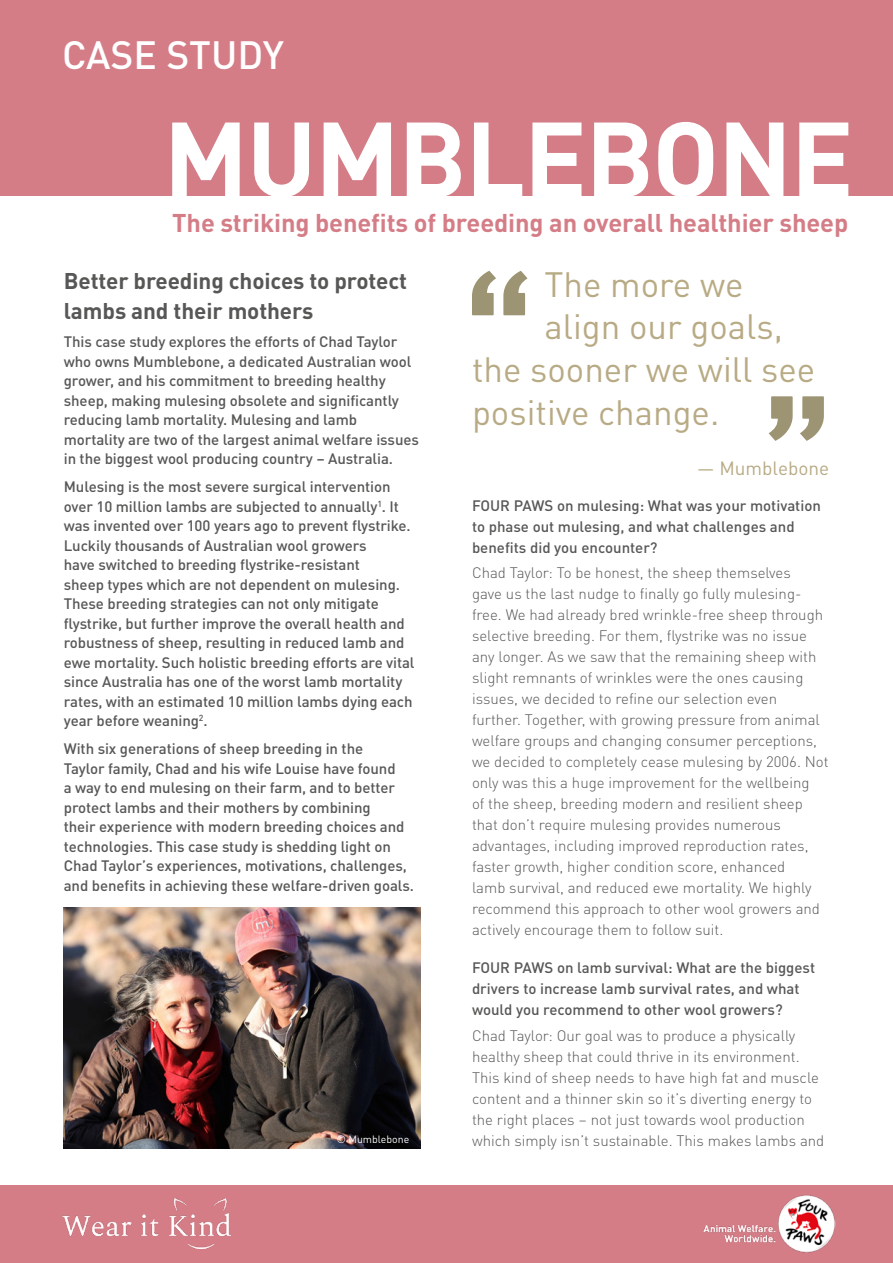
<style>
.page{position:relative;width:893px;height:1263px;background:#fff}
.page>*{position:absolute;margin:0;border:0;box-sizing:border-box;transform-origin:0 0}
.t1{font:500 39px "DIN Pro";color:#fff}
.quote{font:34.8px "DIN Pro";color:#b8aa84}
.t2{font:700 25.35px "DIN Pro";letter-spacing:-.005em;color:#d57d87}
.t3{font:700 22.5px/30px "DIN Pro";letter-spacing:-.005em;color:#575756}
.t4{font:19.05px "DIN Pro";color:#b8aa84}
.intro{font:500 15px/19.5px "DIN Pro";letter-spacing:-.005em;color:#575756}
.copy{font:300 15px/21px "DIN Pro";color:#575756}
.copy_medium{font:500 15px/21px "DIN Pro";color:#575756}
.copyrights{font:10.5px "DIN Pro";color:#fff}
</style>
<div class="page">
<div style="left:0;top:1185px;width:893px;height:78px;background:#d57d87"></div>
<img style="left:62px;top:1198px;width:168px;height:50px">
<img style="left:703px;top:1195px;width:132px;height:57px">
<div style="left:0;top:0;width:893px;height:195px;background:#d57d87"></div>
<svg style="left:472px;top:271px;width:55px;height:44px"></svg>
<svg style="left:769px;top:396px;width:55px;height:45px"></svg>
<svg style="left:172px;top:122px;width:676px;height:74px"></svg>
<img style="left:64px;top:908px;width:357px;height:240px">
<p class="t1" style="left:62px;top:25px;width:223px">CASE STUDY</p>
<p class="t2" style="left:172px;top:203px;width:678px">The striking benefits of breeding an overall healthier sheep</p>
<p class="t3" style="left:64px;top:265px;width:345px">Better breeding choices to protect lambs and their mothers</p>
<p class="intro" style="left:64px;top:331px;width:357px">This case study explores the efforts of Chad Taylor who owns Mumblebone, a dedicated Australian wool grower, and his commitment to breeding healthy sheep, making mulesing obsolete and significantly reducing lamb mortality. Mulesing and lamb mortality are two of the largest animal welfare issues in the biggest wool producing country – Australia.</p>
<p class="intro" style="left:64px;top:476px;width:352px">Mulesing is the most severe surgical intervention over 10 million lambs are subjected to annually<sup>1</sup>. It was invented over 100 years ago to prevent flystrike.<br>Luckily thousands of Australian wool growers<br>have switched to breeding flystrike-resistant<br>sheep types which are not dependent on mulesing.<br>These breeding strategies can not only mitigate flystrike, but further improve the overall health and robustness of sheep, resulting in reduced lamb and ewe mortality. Such holistic breeding efforts are vital since Australia has one of the worst lamb mortality rates, with an estimated 10 million lambs dying each year before weaning<sup>2</sup>.</p>
<p class="intro" style="left:64px;top:738px;width:352px">With six generations of sheep breeding in the<br>Taylor family, Chad and his wife Louise have found<br>a way to end mulesing on their farm, and to better protect lambs and their mothers by combining<br>their experience with modern breeding choices and technologies. This case study is shedding light on Chad Taylor’s experiences, motivations, challenges, and benefits in achieving these welfare-driven goals.</p>
<p class="quote" style="left:544px;top:257px;width:200px">The more we</p>
<p class="quote" style="left:544px;top:300px;width:240px">align our goals,</p>
<p class="quote" style="left:472px;top:343px;width:345px">the sooner we will see</p>
<p class="quote" style="left:472px;top:386px;width:249px">positive change.</p>
<p class="t4" style="left:697px;top:453px;width:133px">— Mumblebone</p>
<p class="copy_medium" style="left:472px;top:494px;width:350px">FOUR PAWS on mulesing: What was your motivation to phase out mulesing, and what challenges and benefits did you encounter?</p>
<p class="copy" style="left:472px;top:561px;width:358px">Chad Taylor: To be honest, the sheep themselves<br>gave us the last nudge to finally go fully mulesing&shy;free. We had already bred wrinkle-free sheep through selective breeding. For them, flystrike was no issue any longer. As we saw that the remaining sheep with slight remnants of wrinkles were the ones causing issues, we decided to refine our selection even further. Together, with growing pressure from animal welfare groups and changing consumer perceptions, we decided to completely cease mulesing by 2006. Not only was this a huge improvement for the wellbeing<br>of the sheep, breeding modern and resilient sheep that don’t require mulesing provides numerous advantages, including improved reproduction rates, faster growth, higher condition score, enhanced<br>lamb survival, and reduced ewe mortality. We highly recommend this approach to other wool growers and actively encourage them to follow suit.</p>
<p class="copy_medium" style="left:472px;top:956px;width:345px">FOUR PAWS on lamb survival: What are the biggest drivers to increase lamb survival rates, and what would you recommend to other wool growers?</p>
<p class="copy" style="left:472px;top:1024px;width:348px">Chad Taylor: Our goal was to produce a physically healthy sheep that could thrive in its environment.<br>This kind of sheep needs to have high fat and muscle content and a thinner skin so it’s diverting energy to the right places – not just towards wool production</p>
<p class="copyrights" style="left:337px;top:1131px;width:74px">© Mumblebone</p>
<p class="copy" style="left:472px;top:1129px;width:354px">which simply isn’t sustainable. This makes lambs and</p>
</div>
